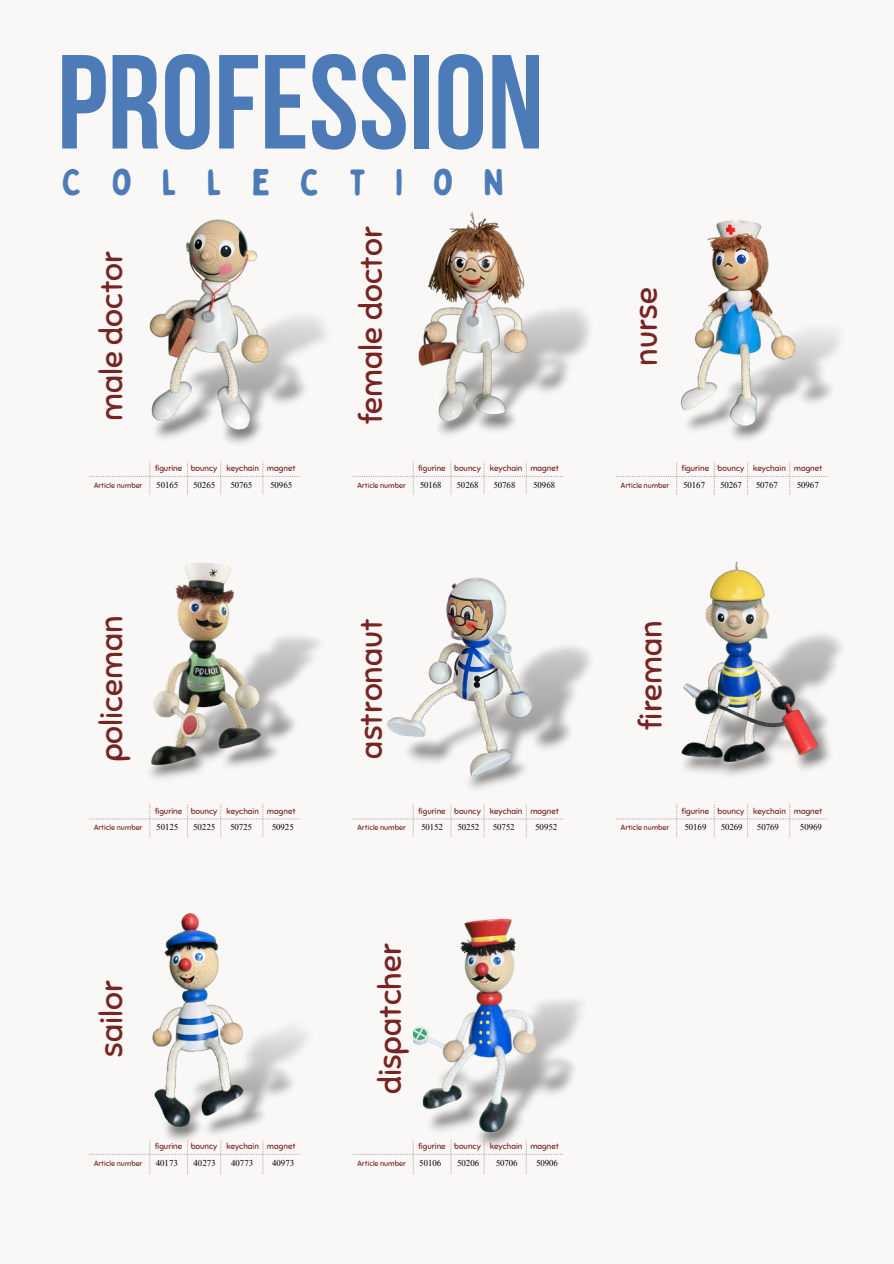
<style>
.page{position:relative;width:894px;height:1264px;background:#fff}
.page>*{position:absolute;margin:0;border:0;box-sizing:border-box;transform-origin:0 0}
.t1{font:700 133.5px "Bebas Neue";color:#4d7bb8}
.t2{font:36.9px "Bobby Jones Soft";letter-spacing:.8em;color:#4d7bb8}
.t3{font:31.65px "Sniglet";color:#772423}
.t4{font:8.7px "Times NRMT Pro";color:#000}
.t5{font:8.25px "Sniglet";color:#772423}
.t6{font:7.35px "Sniglet";color:#772423}
</style>
<div class="page">
<div style="left:0;top:0;width:893px;height:1263px;background:#faf8f6"></div>
<img style="left:681px;top:220px;width:158px;height:220px">
<img style="left:149px;top:219px;width:178px;height:225px">
<img style="left:681px;top:562px;width:161px;height:214px">
<img style="left:418px;top:212px;width:172px;height:223px">
<img style="left:149px;top:563px;width:171px;height:216px">
<img style="left:386px;top:577px;width:205px;height:212px">
<svg style="left:89px;top:462px;width:211px;height:32px"></svg>
<svg style="left:353px;top:462px;width:210px;height:32px"></svg>
<svg style="left:616px;top:462px;width:210px;height:33px"></svg>
<svg style="left:89px;top:804px;width:211px;height:33px"></svg>
<svg style="left:353px;top:804px;width:210px;height:32px"></svg>
<svg style="left:616px;top:804px;width:210px;height:33px"></svg>
<svg style="left:89px;top:1149px;width:211px;height:25px"></svg>
<svg style="left:353px;top:1141px;width:210px;height:33px"></svg>
<img style="left:149px;top:913px;width:158px;height:236px">
<img style="left:413px;top:918px;width:169px;height:231px">
<p class="t1" style="left:57px;top:48px;width:488px">PROFESSION</p>
<p class="t2" style="left:62px;top:159px;width:443px">COLLECTION</p>
<h1 class="t3" style="left:92px;top:421px;width:172px;rotate:-90deg">male doctor</h1>
<h4 class="t5" style="left:155px;top:463px;width:29px">figurine</h4>
<h4 class="t5" style="left:191px;top:463px;width:28px">bouncy</h4>
<h4 class="t5" style="left:226px;top:463px;width:34px">keychain</h4>
<h4 class="t5" style="left:267px;top:463px;width:30px">magnet</h4>
<h2 class="t3" style="left:352px;top:423px;width:198px;rotate:-90deg">female doctor</h2>
<h4 class="t5" style="left:418px;top:463px;width:29px">figurine</h4>
<h4 class="t5" style="left:454px;top:463px;width:28px">bouncy</h4>
<h4 class="t5" style="left:489px;top:463px;width:34px">keychain</h4>
<p class="t5" style="left:530px;top:463px;width:30px">magnet</p>
<p class="t3" style="left:626px;top:366px;width:80px;rotate:-90deg">nurse</p>
<h4 class="t5" style="left:681px;top:463px;width:29px">figurine</h4>
<h4 class="t5" style="left:717px;top:463px;width:28px">bouncy</h4>
<h4 class="t5" style="left:753px;top:463px;width:34px">keychain</h4>
<h4 class="t5" style="left:793px;top:463px;width:30px">magnet</h4>
<p class="t6" style="left:94px;top:481px;width:50px">Article number</p>
<p class="t4" style="left:156px;top:482px;width:23px">50165</p>
<h4 class="t4" style="left:193px;top:482px;width:23px">50265</h4>
<p class="t4" style="left:230px;top:482px;width:23px">50765</p>
<p class="t4" style="left:270px;top:482px;width:23px">50965</p>
<p class="t4" style="left:493px;top:482px;width:23px">50768</p>
<p class="t4" style="left:533px;top:482px;width:23px">50968</p>
<h4 class="t4" style="left:755px;top:481px;width:23px">50767</h4>
<h4 class="t4" style="left:796px;top:481px;width:23px">50967</h4>
<p class="t6" style="left:620px;top:481px;width:50px">Article number</p>
<h4 class="t4" style="left:683px;top:481px;width:23px">50167</h4>
<h4 class="t4" style="left:719px;top:481px;width:23px">50267</h4>
<p class="t6" style="left:357px;top:481px;width:50px">Article number</p>
<p class="t4" style="left:419px;top:482px;width:23px">50168</p>
<p class="t4" style="left:456px;top:482px;width:23px">50268</p>
<h3 class="t3" style="left:92px;top:762px;width:148px;rotate:-90deg">policeman</h3>
<p class="t3" style="left:631px;top:729px;width:110px;rotate:-90deg">fireman</p>
<h3 class="t3" style="left:352px;top:758px;width:142px;rotate:-90deg">astronaut</h3>
<h4 class="t5" style="left:155px;top:805px;width:29px">figurine</h4>
<h4 class="t5" style="left:191px;top:805px;width:28px">bouncy</h4>
<p class="t5" style="left:226px;top:805px;width:34px">keychain</p>
<h3 class="t5" style="left:267px;top:805px;width:30px">magnet</h3>
<p class="t5" style="left:418px;top:805px;width:29px">figurine</p>
<p class="t5" style="left:454px;top:805px;width:28px">bouncy</p>
<h4 class="t5" style="left:489px;top:805px;width:34px">keychain</h4>
<h4 class="t5" style="left:530px;top:805px;width:30px">magnet</h4>
<h4 class="t5" style="left:681px;top:805px;width:29px">figurine</h4>
<h4 class="t5" style="left:717px;top:805px;width:28px">bouncy</h4>
<h4 class="t5" style="left:753px;top:805px;width:34px">keychain</h4>
<h4 class="t5" style="left:793px;top:805px;width:30px">magnet</h4>
<p class="t6" style="left:94px;top:823px;width:50px">Article number</p>
<p class="t4" style="left:156px;top:824px;width:23px">50125</p>
<p class="t4" style="left:193px;top:824px;width:23px">50225</p>
<h4 class="t4" style="left:230px;top:824px;width:23px">50725</h4>
<h4 class="t4" style="left:272px;top:824px;width:23px">50925</h4>
<h4 class="t4" style="left:492px;top:824px;width:23px">50752</h4>
<h4 class="t4" style="left:535px;top:824px;width:23px">50952</h4>
<p class="t4" style="left:756px;top:824px;width:23px">50769</p>
<h4 class="t4" style="left:799px;top:824px;width:23px">50969</h4>
<h4 class="t6" style="left:357px;top:823px;width:50px">Article number</h4>
<h4 class="t4" style="left:421px;top:824px;width:23px">50152</h4>
<p class="t4" style="left:457px;top:824px;width:23px">50252</p>
<p class="t6" style="left:620px;top:823px;width:50px">Article number</p>
<p class="t4" style="left:684px;top:824px;width:23px">50169</p>
<h3 class="t4" style="left:720px;top:824px;width:23px">50269</h3>
<h3 class="t3" style="left:92px;top:1056px;width:78px;rotate:-90deg">sailor</h3>
<p class="t3" style="left:371px;top:1094px;width:152px;rotate:-90deg">dispatcher</p>
<p class="t5" style="left:155px;top:1141px;width:29px">figurine</p>
<p class="t5" style="left:191px;top:1141px;width:28px">bouncy</p>
<p class="t5" style="left:226px;top:1141px;width:34px">keychain</p>
<p class="t5" style="left:267px;top:1141px;width:30px">magnet</p>
<p class="t6" style="left:94px;top:1158px;width:50px">Article number</p>
<h4 class="t4" style="left:156px;top:1159px;width:23px">40173</h4>
<h4 class="t4" style="left:193px;top:1159px;width:23px">40273</h4>
<h4 class="t4" style="left:231px;top:1159px;width:23px">40773</h4>
<h4 class="t4" style="left:272px;top:1159px;width:23px">40973</h4>
<p class="t5" style="left:418px;top:1141px;width:29px">figurine</p>
<p class="t5" style="left:454px;top:1141px;width:28px">bouncy</p>
<h4 class="t5" style="left:489px;top:1141px;width:34px">keychain</h4>
<h4 class="t5" style="left:530px;top:1141px;width:30px">magnet</h4>
<h4 class="t6" style="left:357px;top:1158px;width:50px">Article number</h4>
<h4 class="t4" style="left:419px;top:1159px;width:23px">50106</h4>
<p class="t4" style="left:457px;top:1159px;width:23px">50206</p>
<h4 class="t4" style="left:495px;top:1159px;width:23px">50706</h4>
<p class="t4" style="left:536px;top:1159px;width:23px">50906</p>
</div>
